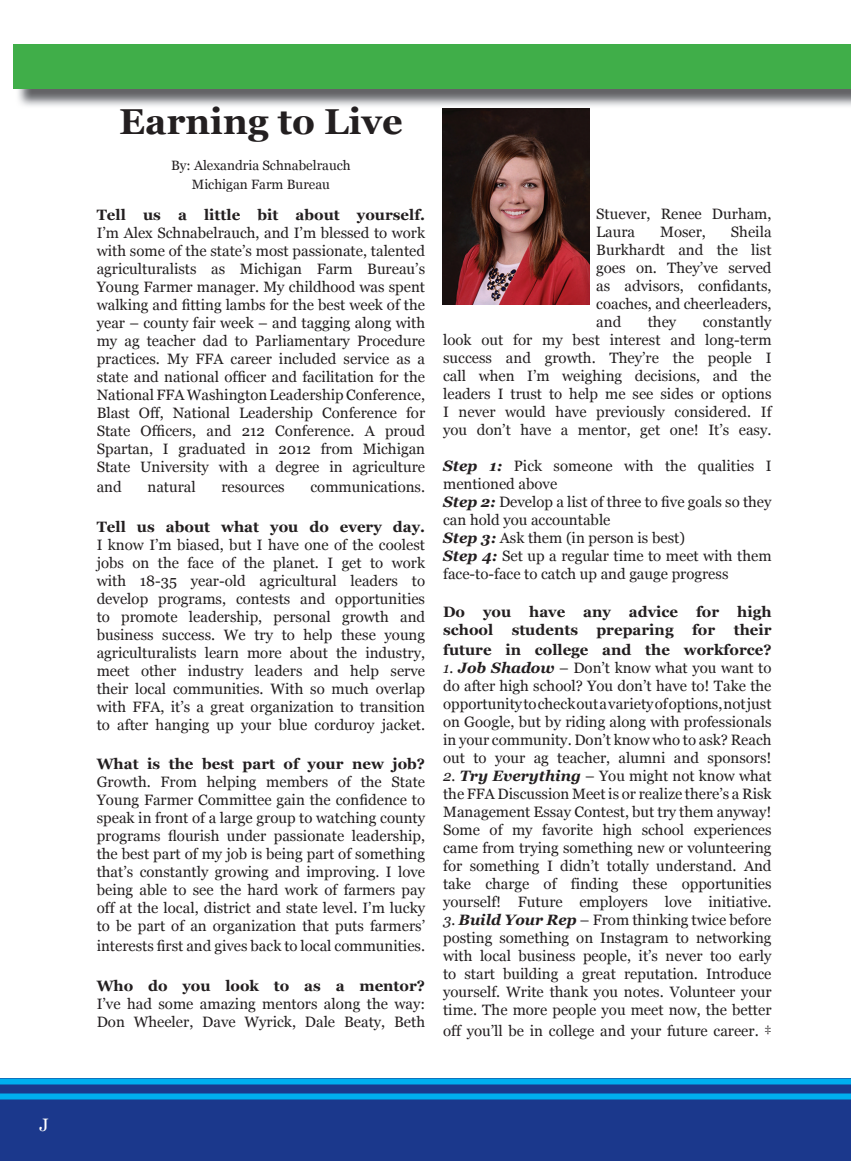
<style>
.page{position:relative;width:851px;height:1161px;background:#fff}
.page>*{position:absolute;margin:0;border:0;box-sizing:border-box;transform-origin:0 0}
.t1{font:700 36px "Georgia";color:#231f20}
.t2{font:18px "Georgia";color:#fff}
.t3{font:15px/18px "Georgia";color:#231f20;text-align:justify}
.t4{font:700 15px/18px "Georgia";color:#231f20}
.t5{font:13.5px/19.8px "Georgia";color:#231f20;text-align:center}
.s1{font-weight:700;font-style:italic}
.s2{font-style:italic}
</style>
<div class="page">
<div style="left:0;top:1078px;width:850px;height:83px;background:#1b388c"></div>
<div style="left:0;top:1078px;width:850px;height:6px;background:#00aeef"></div>
<div style="left:0;top:1094px;width:850px;height:6px;background:#00aeef"></div>
<img style="left:18px;top:89px;width:832px;height:17px">
<div style="left:14px;top:45px;width:836px;height:44px;background:#40ae49"></div>
<img style="left:442px;top:108px;width:147px;height:196px">
<p class="t2" style="left:39px;top:1114px;width:11px">J</p>
<h1 class="t1" style="left:119px;top:98px;width:285px">Earning to Live</h1>
<p class="t5" style="left:171px;top:155px;width:181px">By: Alexandria Schnabelrauch<br>Michigan Farm Bureau</p>
<p class="t4" style="left:97px;top:206px;width:330px">Tell us a little bit about yourself.</p>
<p class="t3" style="left:97px;top:225px;width:330px">I’m Alex Schnabelrauch, and I’m blessed to work with some of the state’s most passionate, talented agriculturalists as Michigan Farm Bureau’s Young Farmer manager. My childhood was spent walking and fitting lambs for the best week of the year – county fair week – and tagging along with my ag teacher dad to Parliamentary Procedure practices. My FFA career included service as a state and national officer and facilitation for the National FFA Washington Leadership Conference, Blast Off, National Leadership Conference for State Officers, and 212 Conference. A proud Spartan, I graduated in 2012 from Michigan State University with a degree in agriculture</p>
<p class="t3" style="left:97px;top:478px;width:27px">and</p>
<p class="t3" style="left:147px;top:478px;width:50px">natural</p>
<p class="t3" style="left:221px;top:478px;width:65px">resources</p>
<p class="t3" style="left:310px;top:478px;width:116px">communications.</p>
<p class="t4" style="left:97px;top:518px;width:330px">Tell us about what you do every day.</p>
<p class="t3" style="left:97px;top:536px;width:330px">I know I’m biased, but I have one of the coolest jobs on the face of the planet. I get to work with 18-35 year-old agricultural leaders to develop programs, contests and opportunities to promote leadership, personal growth and business success. We try to help these young agriculturalists learn more about the industry, meet other industry leaders and help serve their local communities. With so much overlap with FFA, it’s a great organization to transition to after hanging up your blue corduroy jacket.</p>
<p class="t4" style="left:97px;top:755px;width:330px">What is the best part of your new job?</p>
<p class="t3" style="left:97px;top:774px;width:330px">Growth. From helping members of the State Young Farmer Committee gain the confidence to speak in front of a large group to watching county programs flourish under passionate leadership, the best part of my job is being part of something that’s constantly growing and improving. I love being able to see the hard work of farmers pay off at the local, district and state level. I’m lucky to be part of an organization that puts farmers’</p>
<p class="t3" style="left:97px;top:937px;width:330px">interests first and gives back to local communities.</p>
<p class="t4" style="left:97px;top:977px;width:330px">Who do you look to as a mentor?</p>
<p class="t3" style="left:97px;top:995px;width:330px">I’ve had some amazing mentors along the way:<br>Don Wheeler, Dave Wyrick, Dale Beaty, Beth</p>
<p class="t3" style="left:596px;top:205px;width:177px">Stuever, Renee Durham,<br>Laura</p>
<p class="t3" style="left:596px;top:223px;width:177px;text-indent:135px">Sheila Burkhardt and the list goes on. They’ve served as advisors, confidants, coaches, and cheerleaders, and</p>
<p class="t3" style="left:660px;top:223px;width:47px">Moser,</p>
<p class="t3" style="left:443px;top:313px;width:330px;text-indent:260px">constantly look out for my best interest and long-term success and growth. They’re the people I call when I’m weighing decisions, and the leaders I trust to help me see sides or options I never would have previously considered. If you don’t have a mentor, get one! It’s easy.</p>
<p class="t3" style="left:443px;top:457px;width:330px;text-align:left"><span class="s1">Step 1:</span> Pick someone with the qualities I mentioned above<br><span class="s1">Step 2:</span> Develop a list of three to five goals so they can hold you accountable<br><span class="s1">Step 3:</span> Ask them (in person is best)<br><span class="s1">Step 4:</span> Set up a regular time to meet with them face-to-face to catch up and gauge progress</p>
<p class="t4" style="left:443px;top:603px;width:330px">Do you have any advice for high school students preparing for their</p>
<p class="t4" style="left:443px;top:641px;width:330px">future in college and the workforce?</p>
<p class="t3" style="left:443px;top:659px;width:330px"><span class="s2">1.</span> <span class="s1">Job Shadow</span> – Don’t know what you want to do after high school? You don’t have to! Take the opportunity to check out a variety of options, not just on Google, but by riding along with professionals in your community. Don’t know who to ask? Reach out to your ag teacher, alumni and sponsors!</p>
<p class="t3" style="left:443px;top:767px;width:330px"><span class="s2">2.</span> <span class="s1">Try Everything</span> – You might not know what the FFA Discussion Meet is or realize there’s a Risk Management Essay Contest, but try them anyway!<br>Some of my favorite high school experiences came from trying something new or volunteering for something I didn’t totally understand. And take charge of finding these opportunities yourself! Future employers love initiative.</p>
<p class="t3" style="left:443px;top:911px;width:330px"><span class="s2">3.</span> <span class="s1">Build Your Rep</span> – From thinking twice before posting something on Instagram to networking with local business people, it’s never too early to start building a great reputation. Introduce yourself. Write thank you notes. Volunteer your time. The more people you meet now, the better</p>
<p class="t3" style="left:443px;top:1022px;width:330px">off you’ll be in college and your future career. ‡</p>
<p class="t3" style="left:647px;top:313px;width:30px">they</p>
</div>
